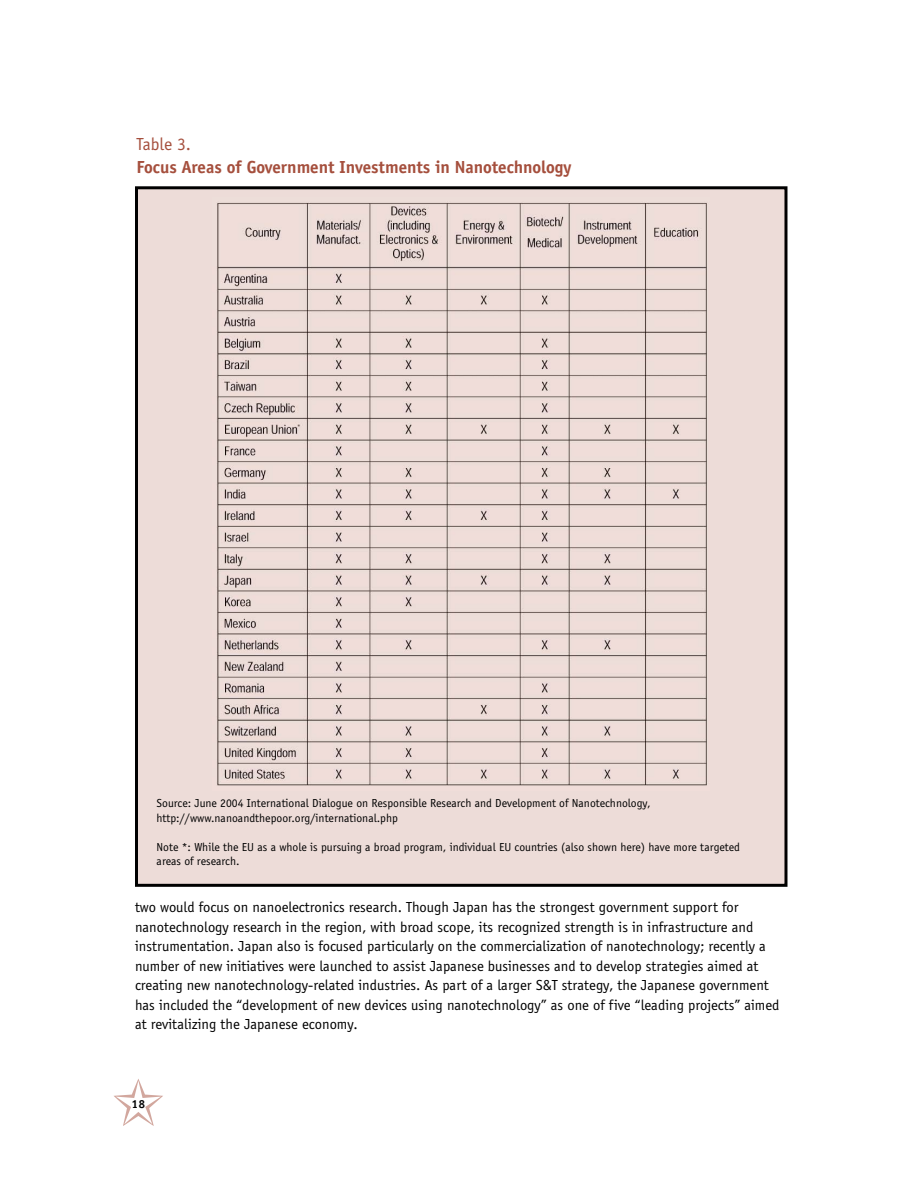
<style>
.page{position:relative;width:918px;height:1188px;background:#fff}
.page>*{position:absolute;margin:0;border:0;box-sizing:border-box;transform-origin:0 0}
.t1{font:700 18px "Officina Sans";color:#a54f3d}
.t2{font:18px "Officina Sans";color:#a54f3d}
.t3{font:15px/19.5px "Officina Sans";color:#000}
.t4{font:12px/14.4px "Officina Sans";color:#000}
.t5{font:700 12px "Officina Sans";color:#000}
</style>
<div class="page">
<div style="left:136px;top:188px;width:650px;height:697px;background:#eddcd8"></div>
<img style="left:217px;top:202px;width:490px;height:584px">
<div style="left:135px;top:186px;width:652px;height:701px;border:3px solid #000"></div>
<p class="t2" style="left:136px;top:133px;width:56px">Table 3.</p>
<p class="t1" style="left:136px;top:156px;width:436px">Focus Areas of Government Investments in Nanotechnology</p>
<p class="t4" style="left:157px;top:796px;width:496px">Source: June 2004 International Dialogue on Responsible Research and Development of Nanotechnology, http://www.nanoandthepoor.org/international.php</p>
<p class="t4" style="left:157px;top:839px;width:585px">Note *: While the EU as a whole is pursuing a broad program, individual EU countries (also shown here) have more targeted areas of research.</p>
<p class="t3" style="left:135px;top:897px;width:646px">two would focus on nanoelectronics research. Though Japan has the strongest government support for nanotechnology research in the region, with broad scope, its recognized strength is in infrastructure and instrumentation. Japan also is focused particularly on the commercialization of nanotechnology; recently a number of new initiatives were launched to assist Japanese businesses and to develop strategies aimed at creating new nanotechnology-related industries. As part of a larger S&amp;T strategy, the Japanese government has included the “development of new devices using nanotechnology” as one of five “leading projects” aimed at revitalizing the Japanese economy.</p>
<p class="t5" style="left:132px;top:1097px;width:15px">18</p>
</div>
